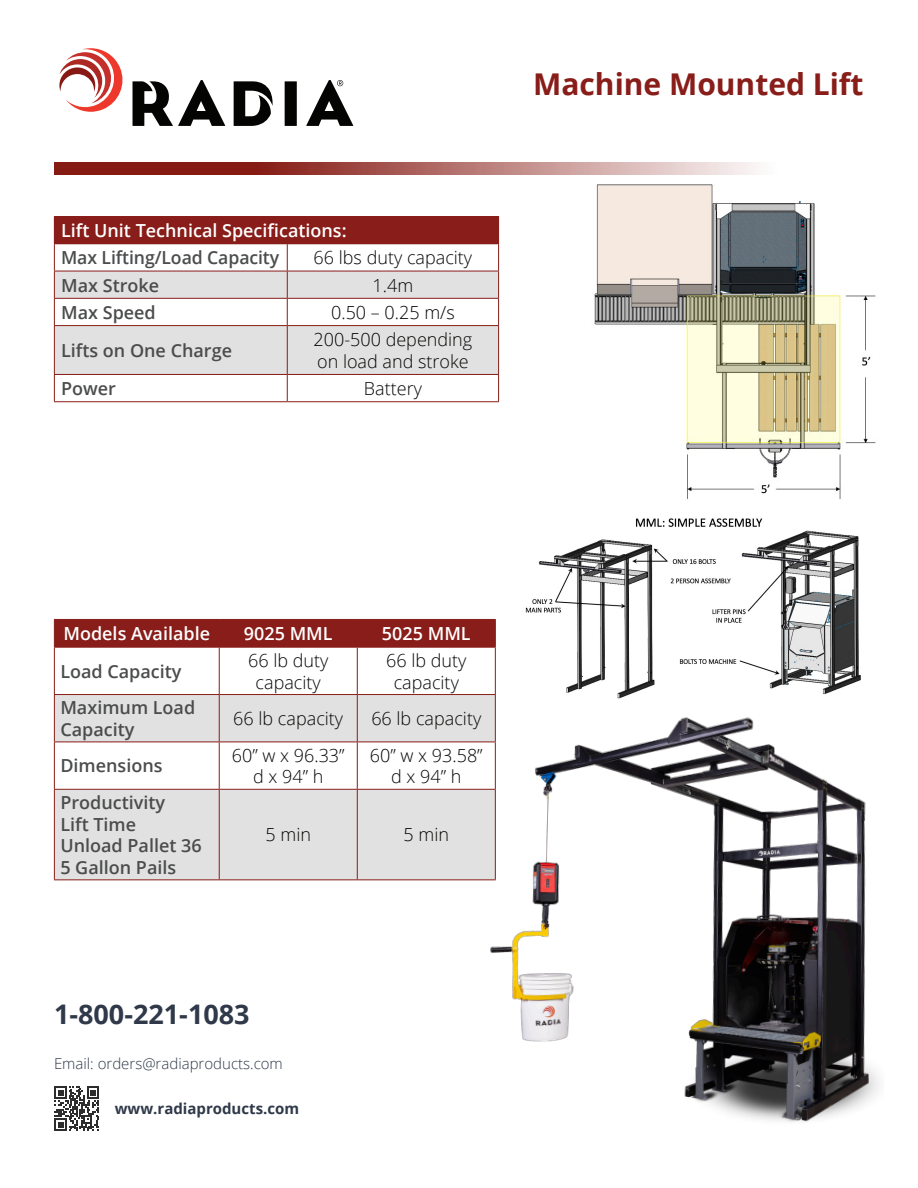
<style>
.page{position:relative;width:918px;height:1188px;background:#fff}
.page>*{position:absolute;margin:0;border:0;box-sizing:border-box;transform-origin:0 0}
.t1{font:700 30px "Open Sans";color:#881d19}
.t2{font:700 27px "Open Sans";color:#2f3949}
.t3{font:300 18px/21.6px "Open Sans";color:#040503;text-align:center}
.t4{font:600 18px/21.6px "Open Sans";color:#4b4c4d}
.t5{font:600 18px "Open Sans";color:#fff}
.t6{font:300 15px "Open Sans";color:#2f3949}
.t7{font:700 15px "Open Sans";color:#2f3949}
</style>
<div class="page">
<img style="left:525px;top:518px;width:335px;height:178px">
<img style="left:594px;top:184px;width:282px;height:315px">
<div style="left:54px;top:217px;width:445px;height:27px;background:#881d19"></div>
<svg style="left:55px;top:272px;width:443px;height:102px;fill:#e2e1e1"></svg>
<hr style="left:54px;top:216px;width:233px;height:1px;background:#881d19">
<hr style="left:287px;top:216px;width:212px;height:1px;background:#881d19">
<hr style="left:54px;top:271px;width:233px;height:1px;background:#881d19">
<hr style="left:287px;top:271px;width:212px;height:1px;background:#881d19">
<hr style="left:54px;top:298px;width:233px;height:1px;background:#881d19">
<hr style="left:287px;top:298px;width:212px;height:1px;background:#881d19">
<hr style="left:54px;top:325px;width:233px;height:1px;background:#881d19">
<hr style="left:287px;top:325px;width:212px;height:1px;background:#881d19">
<hr style="left:54px;top:374px;width:233px;height:1px;background:#881d19">
<hr style="left:287px;top:374px;width:212px;height:1px;background:#881d19">
<hr style="left:54px;top:401px;width:233px;height:1px;background:#881d19">
<hr style="left:287px;top:401px;width:212px;height:1px;background:#881d19">
<svg style="left:54px;top:244px;width:1px;height:81px"></svg>
<svg style="left:287px;top:244px;width:1px;height:81px"></svg>
<svg style="left:498px;top:244px;width:1px;height:81px"></svg>
<hr style="left:54px;top:326px;width:1px;height:48px;background:#881d19">
<hr style="left:287px;top:326px;width:1px;height:48px;background:#881d19">
<hr style="left:498px;top:326px;width:1px;height:48px;background:#881d19">
<svg style="left:54px;top:375px;width:1px;height:26px"></svg>
<svg style="left:287px;top:375px;width:1px;height:26px"></svg>
<svg style="left:498px;top:375px;width:1px;height:26px"></svg>
<svg style="left:54px;top:1086px;width:45px;height:45px"></svg>
<svg style="left:55px;top:695px;width:440px;height:184px;fill:#e2e1e1"></svg>
<div style="left:54px;top:619px;width:442px;height:28px;background:#881d19"></div>
<hr style="left:54px;top:647px;width:165px;height:1px;background:#881d19">
<hr style="left:54px;top:648px;width:1px;height:46px;background:#881d19">
<hr style="left:219px;top:647px;width:138px;height:1px;background:#881d19">
<hr style="left:219px;top:648px;width:1px;height:46px;background:#881d19">
<hr style="left:357px;top:647px;width:139px;height:1px;background:#881d19">
<hr style="left:357px;top:648px;width:1px;height:46px;background:#881d19">
<hr style="left:495px;top:648px;width:1px;height:46px;background:#881d19">
<hr style="left:54px;top:694px;width:165px;height:1px;background:#881d19">
<hr style="left:54px;top:695px;width:1px;height:47px;background:#881d19">
<hr style="left:219px;top:694px;width:138px;height:1px;background:#881d19">
<hr style="left:219px;top:695px;width:1px;height:47px;background:#881d19">
<hr style="left:357px;top:694px;width:139px;height:1px;background:#881d19">
<hr style="left:357px;top:695px;width:1px;height:47px;background:#881d19">
<hr style="left:495px;top:695px;width:1px;height:47px;background:#881d19">
<hr style="left:54px;top:742px;width:165px;height:1px;background:#881d19">
<hr style="left:54px;top:742px;width:1px;height:47px;background:#881d19">
<hr style="left:219px;top:742px;width:138px;height:1px;background:#881d19">
<hr style="left:219px;top:742px;width:1px;height:47px;background:#881d19">
<hr style="left:357px;top:742px;width:139px;height:1px;background:#881d19">
<hr style="left:357px;top:742px;width:1px;height:47px;background:#881d19">
<hr style="left:54px;top:789px;width:165px;height:1px;background:#881d19">
<hr style="left:54px;top:790px;width:1px;height:89px;background:#881d19">
<hr style="left:219px;top:789px;width:138px;height:1px;background:#881d19">
<hr style="left:219px;top:790px;width:1px;height:89px;background:#881d19">
<hr style="left:357px;top:789px;width:139px;height:1px;background:#881d19">
<hr style="left:357px;top:790px;width:1px;height:89px;background:#881d19">
<hr style="left:54px;top:879px;width:165px;height:1px;background:#881d19">
<hr style="left:219px;top:879px;width:138px;height:1px;background:#881d19">
<hr style="left:357px;top:879px;width:139px;height:1px;background:#881d19">
<img style="left:476px;top:696px;width:403px;height:426px">
<svg style="left:59px;top:48px;width:64px;height:64px"></svg>
<div style="left:285px;top:81px;width:12px;height:45px;background:#040503"></div>
<svg style="left:234px;top:81px;width:39px;height:45px"></svg>
<svg style="left:306px;top:80px;width:47px;height:46px"></svg>
<svg style="left:133px;top:80px;width:92px;height:46px"></svg>
<svg style="left:54px;top:163px;width:702px;height:12px;background:#ae6863"></svg>
<p class="t5" style="left:61px;top:218px;width:287px">Lift Unit Technical Specifications:</p>
<p class="t4" style="left:61px;top:247px;width:220px">Max Lifting/Load Capacity</p>
<p class="t3" style="left:314px;top:246px;width:160px">66 lbs duty capacity</p>
<p class="t4" style="left:61px;top:274px;width:100px">Max Stroke</p>
<p class="t3" style="left:373px;top:274px;width:42px">1.4m</p>
<p class="t4" style="left:61px;top:301px;width:96px">Max Speed</p>
<p class="t3" style="left:331px;top:301px;width:125px">0.50 – 0.25 m/s</p>
<p class="t4" style="left:61px;top:339px;width:172px">Lifts on One Charge</p>
<p class="t3" style="left:314px;top:328px;width:160px;text-align:left">200-500 depending on load and stroke</p>
<p class="t4" style="left:61px;top:377px;width:56px">Power</p>
<p class="t3" style="left:364px;top:377px;width:60px">Battery</p>
<p class="t1" style="left:533px;top:62px;width:332px">Machine Mounted Lift</p>
<p class="t5" style="left:63px;top:621px;width:148px">Models Available</p>
<p class="t5" style="left:244px;top:621px;width:90px">9025 MML</p>
<p class="t5" style="left:382px;top:621px;width:90px">5025 MML</p>
<p class="t4" style="left:60px;top:660px;width:123px">Load Capacity</p>
<p class="t3" style="left:248px;top:649px;width:82px">66 lb duty capacity</p>
<p class="t3" style="left:386px;top:649px;width:82px">66 lb duty capacity</p>
<p class="t4" style="left:60px;top:697px;width:136px">Maximum Load<br>Capacity</p>
<p class="t3" style="left:233px;top:707px;width:111px">66 lb capacity</p>
<p class="t3" style="left:371px;top:707px;width:111px">66 lb capacity</p>
<p class="t4" style="left:60px;top:755px;width:104px">Dimensions</p>
<p class="t3" style="left:232px;top:744px;width:114px">60” w x 96.33” d x 94” h</p>
<p class="t3" style="left:370px;top:744px;width:114px">60” w x 93.58” d x 94” h</p>
<p class="t4" style="left:60px;top:791px;width:106px">Productivity<br>Lift Time</p>
<p class="t4" style="left:60px;top:835px;width:143px">Unload Pallet 36<br>5 Gallon Pails</p>
<p class="t3" style="left:266px;top:824px;width:47px">5 min</p>
<p class="t3" style="left:404px;top:824px;width:47px">5 min</p>
<p class="t2" style="left:54px;top:995px;width:197px">1-800-221-1083</p>
<p class="t6" style="left:54px;top:1053px;width:230px">Email: orders@radiaproducts.com</p>
<p class="t7" style="left:115px;top:1098px;width:186px">www.radiaproducts.com</p>
</div>
